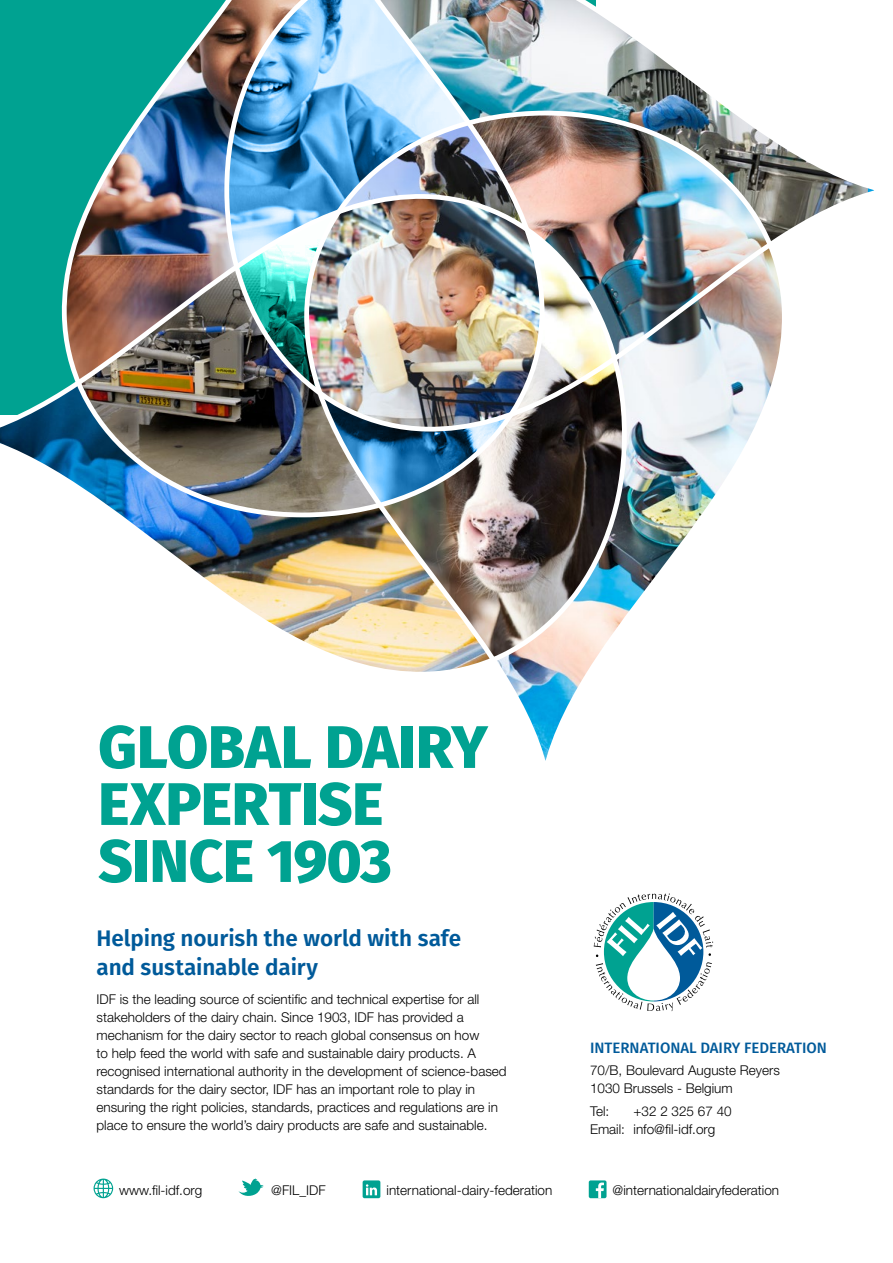
<style>
.page{position:relative;width:893px;height:1263px;background:#fff}
.page>*{position:absolute;margin:0;border:0;box-sizing:border-box;transform-origin:0 0}
.t1{font:800 60px/57px "Fira Sans";letter-spacing:-.01em;color:#00a291}
.t2{font:600 22.5px/28.5px "Fira Sans";letter-spacing:-.005em;color:#005a9a}
.t3{font:500 15px "Fira Sans";color:#005a9a}
.t4{font:300 13.5px/18px "Helvetica Neue LT";color:#000}
</style>
<div class="page">
<div style="left:0;top:0;width:595px;height:415px;background:#00a291"></div>
<svg style="left:594px;top:893px;width:119px;height:118px"></svg>
<svg style="left:238px;top:1178px;width:25px;height:18px"></svg>
<svg style="left:94px;top:1178px;width:19px;height:20px"></svg>
<div style="left:363px;top:1180px;width:17px;height:18px;background:#00a291;border-radius:2px"></div>
<div style="left:589px;top:1180px;width:17px;height:18px;background:#00a291;border-radius:2px"></div>
<svg style="left:366px;top:1184px;width:11px;height:11px"></svg>
<svg style="left:596px;top:1182px;width:8px;height:16px"></svg>
<img style="left:0;top:394px;width:302px;height:246px">
<img style="left:56px;top:5px;width:246px;height:515px">
<img style="left:222px;top:0;width:652px;height:434px">
<img style="left:302px;top:108px;width:490px;height:653px">
<h1 class="t1" style="left:98px;top:718px;width:391px">GLOBAL DAIRY<br>EXPERTISE<br>SINCE 1903</h1>
<h2 class="t2" style="left:97px;top:924px;width:366px">Helping nourish the world with safe and sustainable dairy</h2>
<p class="t4" style="left:97px;top:990px;width:412px">IDF is the leading source of scientific and technical expertise for all stakeholders of the dairy chain. Since 1903, IDF has provided a mechanism for the dairy sector to reach global consensus on how<br>to help feed the world with safe and sustainable dairy products. A recognised international authority in the development of science-based standards for the dairy sector, IDF has an important role to play in ensuring the right policies, standards, practices and regulations are in place to ensure the world’s dairy products are safe and sustainable.</p>
<p class="t3" style="left:590px;top:1037px;width:238px">INTERNATIONAL DAIRY FEDERATION</p>
<p class="t4" style="left:590px;top:1061px;width:191px">70/B, Boulevard Auguste Reyers<br>1030 Brussels - Belgium</p>
<p class="t4" style="left:590px;top:1101px;width:21px">Tel:</p>
<p class="t4" style="left:590px;top:1101px;width:143px;text-indent:43px">+32 2 325 67 40<br>Email: info@fil-idf.org</p>
<p class="t4" style="left:119px;top:1181px;width:85px">www.fil-idf.org</p>
<p class="t4" style="left:271px;top:1181px;width:56px">@FIL_IDF</p>
<p class="t4" style="left:386px;top:1181px;width:167px">international-dairy-federation</p>
<p class="t4" style="left:613px;top:1181px;width:168px">@internationaldairyfederation</p>
</div>
